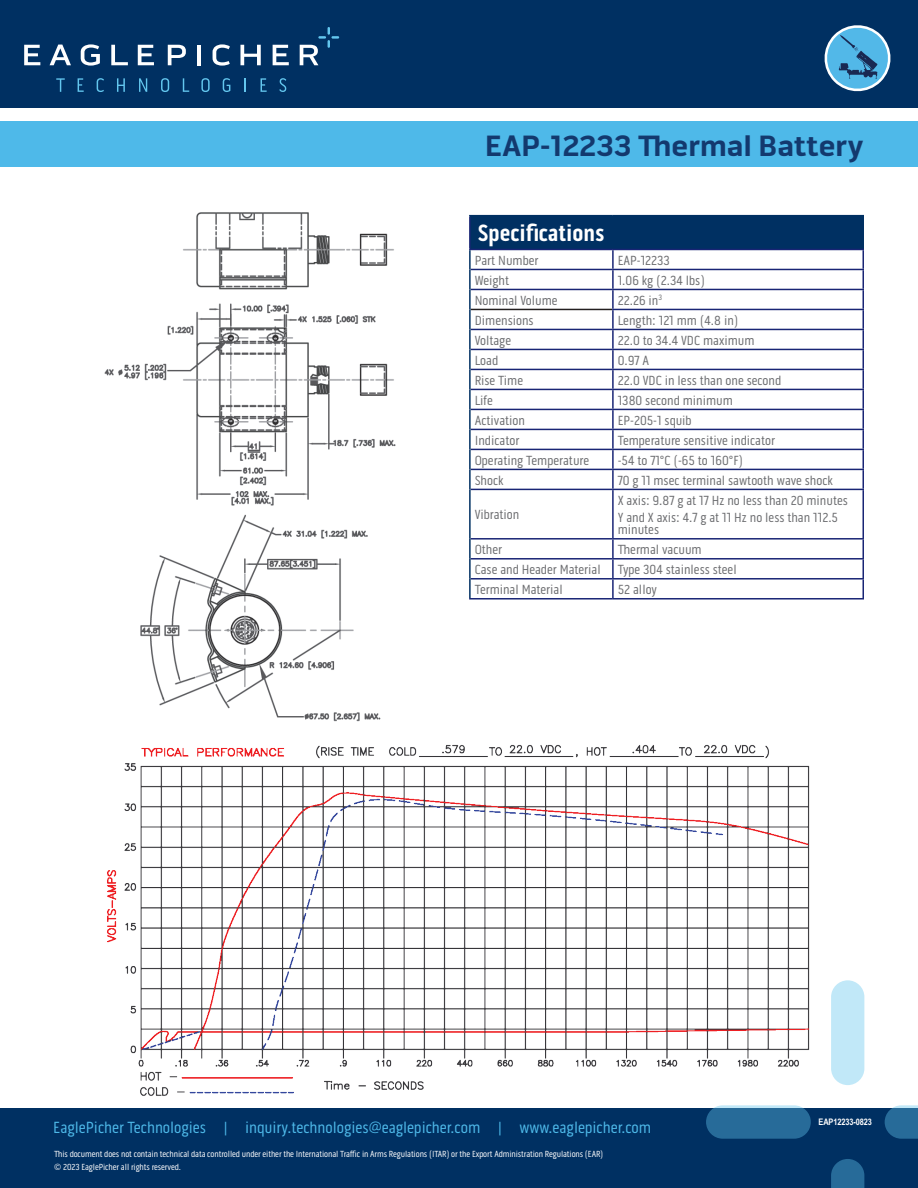
<style>
.page{position:relative;width:918px;height:1188px;background:#fff}
.page>*{position:absolute;margin:0;border:0;box-sizing:border-box;transform-origin:0 0}
.t1{font:700 30px "Pill Gothic 600 mg";color:#13396e}
.t2{font:700 24px "Pill Gothic 300 mg";color:#fff}
.t3{font:16.5px "Pill Gothic 300 mg";color:#4eb9e9}
.t4{font:13.5px/12px "Pill Gothic 300 mg";color:#6c6d70}
.t5{font:9px "Pill Gothic 300 mg";letter-spacing:-.01em;color:#fff}
.t6{font:700 9px "Arial Narrow";letter-spacing:-.01em;color:#fff}
</style>
<div class="page">
<div style="left:0;top:1109px;width:918px;height:79px;background:#003062"></div>
<div style="left:0;top:122px;width:918px;height:45px;background:#4eb9e9"></div>
<div style="left:0;top:0;width:918px;height:108px;background:#003062"></div>
<div style="left:470px;top:216px;width:393px;height:33px;background:#003062"></div>
<svg style="left:471px;top:250px;width:391px;height:241px"></svg>
<hr style="left:471px;top:309px;width:141px;height:1px;background:#231f20">
<hr style="left:862px;top:216px;width:2px;height:33px;background:#003062">
<hr style="left:469px;top:216px;width:2px;height:33px;background:#192575">
<hr style="left:469px;top:249px;width:144px;height:1px;background:#192575">
<hr style="left:613px;top:249px;width:251px;height:1px;background:#192575">
<hr style="left:471px;top:269px;width:142px;height:1px;background:#192575">
<hr style="left:613px;top:269px;width:251px;height:1px;background:#192575">
<hr style="left:471px;top:289px;width:142px;height:1px;background:#192575">
<hr style="left:613px;top:289px;width:251px;height:1px;background:#192575">
<hr style="left:612px;top:309px;width:252px;height:1px;background:#192575">
<hr style="left:471px;top:329px;width:142px;height:1px;background:#192575">
<hr style="left:613px;top:329px;width:251px;height:1px;background:#192575">
<hr style="left:471px;top:349px;width:142px;height:1px;background:#192575">
<hr style="left:613px;top:349px;width:251px;height:1px;background:#192575">
<hr style="left:471px;top:369px;width:142px;height:1px;background:#192575">
<hr style="left:613px;top:369px;width:251px;height:1px;background:#192575">
<hr style="left:471px;top:389px;width:142px;height:1px;background:#192575">
<hr style="left:613px;top:389px;width:251px;height:1px;background:#192575">
<hr style="left:471px;top:409px;width:142px;height:1px;background:#192575">
<hr style="left:613px;top:409px;width:251px;height:1px;background:#192575">
<hr style="left:471px;top:429px;width:142px;height:1px;background:#192575">
<hr style="left:613px;top:429px;width:251px;height:1px;background:#192575">
<hr style="left:471px;top:449px;width:142px;height:1px;background:#192575">
<hr style="left:613px;top:449px;width:251px;height:1px;background:#192575">
<hr style="left:471px;top:469px;width:142px;height:1px;background:#192575">
<hr style="left:613px;top:469px;width:251px;height:1px;background:#192575">
<svg style="left:612px;top:250px;width:2px;height:239px"></svg>
<svg style="left:862px;top:250px;width:2px;height:239px"></svg>
<hr style="left:471px;top:489px;width:142px;height:1px;background:#192575">
<hr style="left:613px;top:489px;width:251px;height:1px;background:#192575">
<hr style="left:612px;top:490px;width:2px;height:48px;background:#192575">
<hr style="left:862px;top:490px;width:2px;height:48px;background:#192575">
<hr style="left:471px;top:538px;width:142px;height:2px;background:#192575">
<hr style="left:613px;top:538px;width:251px;height:2px;background:#192575">
<hr style="left:471px;top:558px;width:142px;height:2px;background:#192575">
<hr style="left:613px;top:558px;width:251px;height:2px;background:#192575">
<hr style="left:471px;top:578px;width:142px;height:2px;background:#192575">
<hr style="left:613px;top:578px;width:251px;height:2px;background:#192575">
<svg style="left:612px;top:540px;width:2px;height:58px"></svg>
<svg style="left:862px;top:540px;width:2px;height:58px"></svg>
<hr style="left:469px;top:598px;width:144px;height:2px;background:#192575">
<hr style="left:613px;top:598px;width:251px;height:2px;background:#192575">
<svg style="left:469px;top:250px;width:2px;height:19px"></svg>
<hr style="left:469px;top:269px;width:2px;height:20px;background:#003062">
<hr style="left:469px;top:289px;width:2px;height:20px;background:#003062">
<hr style="left:469px;top:309px;width:2px;height:20px;background:#003062">
<hr style="left:469px;top:329px;width:2px;height:20px;background:#003062">
<hr style="left:469px;top:349px;width:2px;height:20px;background:#003062">
<hr style="left:469px;top:369px;width:2px;height:20px;background:#003062">
<hr style="left:469px;top:389px;width:2px;height:20px;background:#003062">
<hr style="left:469px;top:409px;width:2px;height:20px;background:#003062">
<hr style="left:469px;top:429px;width:2px;height:20px;background:#003062">
<hr style="left:469px;top:449px;width:2px;height:20px;background:#003062">
<hr style="left:469px;top:469px;width:2px;height:20px;background:#003062">
<hr style="left:469px;top:489px;width:2px;height:50px;background:#003062">
<hr style="left:469px;top:539px;width:2px;height:20px;background:#003062">
<hr style="left:469px;top:559px;width:2px;height:20px;background:#003062">
<svg style="left:469px;top:579px;width:2px;height:19px"></svg>
<hr style="left:469px;top:215px;width:144px;height:1px;background:#003062">
<hr style="left:613px;top:215px;width:251px;height:1px;background:#003062">
<svg style="left:824px;top:25px;width:67px;height:67px"></svg>
<svg style="left:56px;top:78px;width:9px;height:14px"></svg>
<svg style="left:78px;top:78px;width:6px;height:14px"></svg>
<svg style="left:97px;top:78px;width:7px;height:14px"></svg>
<svg style="left:117px;top:78px;width:8px;height:14px"></svg>
<svg style="left:139px;top:78px;width:8px;height:14px"></svg>
<svg style="left:161px;top:78px;width:8px;height:14px"></svg>
<svg style="left:183px;top:78px;width:6px;height:14px"></svg>
<svg style="left:201px;top:78px;width:9px;height:14px"></svg>
<svg style="left:223px;top:78px;width:7px;height:14px"></svg>
<svg style="left:244px;top:78px;width:2px;height:14px"></svg>
<svg style="left:261px;top:78px;width:6px;height:14px"></svg>
<svg style="left:279px;top:78px;width:7px;height:14px"></svg>
<svg style="left:24px;top:45px;width:16px;height:20px"></svg>
<svg style="left:50px;top:45px;width:21px;height:20px"></svg>
<svg style="left:81px;top:44px;width:19px;height:22px"></svg>
<svg style="left:111px;top:45px;width:17px;height:20px"></svg>
<svg style="left:138px;top:45px;width:16px;height:20px"></svg>
<svg style="left:168px;top:45px;width:18px;height:20px"></svg>
<hr style="left:197px;top:45px;width:4px;height:20px;background:#fff">
<svg style="left:213px;top:44px;width:17px;height:22px"></svg>
<svg style="left:240px;top:45px;width:21px;height:20px"></svg>
<svg style="left:273px;top:45px;width:16px;height:20px"></svg>
<svg style="left:300px;top:27px;width:39px;height:38px"></svg>
<svg style="left:706px;top:1105px;width:105px;height:34px;background:#32739f"></svg>
<svg style="left:885px;top:1105px;width:33px;height:34px"></svg>
<div style="left:831px;top:980px;width:33px;height:105px;background:#c1e8f8;border-radius:17px"></div>
<svg style="left:831px;top:1159px;width:33px;height:29px"></svg>
<img style="left:104px;top:212px;width:292px;height:294px">
<img style="left:107px;top:745px;width:703px;height:351px">
<img style="left:140px;top:514px;width:241px;height:208px">
<p class="t1" style="left:485px;top:128px;width:380px">EAP-12233 Thermal Battery</p>
<p class="t2" style="left:477px;top:219px;width:129px">Specifications</p>
<p class="t4" style="left:475px;top:254px;width:65px">Part Number</p>
<p class="t4" style="left:618px;top:254px;width:54px">EAP-12233</p>
<p class="t4" style="left:475px;top:274px;width:36px">Weight</p>
<p class="t4" style="left:618px;top:274px;width:89px">1.06 kg (2.34 lbs)</p>
<p class="t4" style="left:475px;top:294px;width:84px">Nominal Volume</p>
<p class="t4" style="left:618px;top:294px;width:46px">22.26 in<sup>3</sup></p>
<p class="t4" style="left:475px;top:314px;width:60px">Dimensions</p>
<p class="t4" style="left:618px;top:314px;width:122px">Length: 121 mm (4.8 in)</p>
<p class="t4" style="left:475px;top:334px;width:38px">Voltage</p>
<p class="t4" style="left:618px;top:334px;width:138px">22.0 to 34.4 VDC maximum</p>
<p class="t4" style="left:475px;top:354px;width:25px">Load</p>
<p class="t4" style="left:618px;top:354px;width:33px">0.97 A</p>
<p class="t4" style="left:475px;top:374px;width:50px">Rise Time</p>
<p class="t4" style="left:618px;top:374px;width:165px">22.0 VDC in less than one second</p>
<p class="t4" style="left:475px;top:394px;width:20px">Life</p>
<p class="t4" style="left:618px;top:394px;width:117px">1380 second minimum</p>
<p class="t4" style="left:475px;top:414px;width:52px">Activation</p>
<p class="t4" style="left:618px;top:414px;width:76px">EP-205-1 squib</p>
<p class="t4" style="left:475px;top:434px;width:46px">Indicator</p>
<p class="t4" style="left:618px;top:434px;width:159px">Temperature sensitive indicator</p>
<p class="t4" style="left:475px;top:454px;width:116px">Operating Temperature</p>
<p class="t4" style="left:618px;top:454px;width:127px">-54 to 71°C (-65 to 160°F)</p>
<p class="t4" style="left:475px;top:474px;width:30px">Shock</p>
<p class="t4" style="left:618px;top:474px;width:217px">70 g 11 msec terminal sawtooth wave shock</p>
<p class="t4" style="left:475px;top:509px;width:46px">Vibration</p>
<p class="t4" style="left:618px;top:494px;width:232px">X axis: 9.87 g at 17 Hz no less than 20 minutes</p>
<p class="t4" style="left:618px;top:511px;width:222px">Y and X axis: 4.7 g at 11 Hz no less than 112.5 minutes</p>
<p class="t4" style="left:475px;top:543px;width:29px">Other</p>
<p class="t4" style="left:618px;top:543px;width:85px">Thermal vacuum</p>
<p class="t4" style="left:475px;top:563px;width:127px">Case and Header Material</p>
<p class="t4" style="left:618px;top:563px;width:120px">Type 304 stainless steel</p>
<p class="t4" style="left:475px;top:583px;width:90px">Terminal Material</p>
<p class="t4" style="left:618px;top:583px;width:41px">52 alloy</p>
<p class="t3" style="left:53px;top:1118px;width:599px">EaglePicher Technologies | inquiry.technologies@eaglepicher.com | www.eaglepicher.com</p>
<p class="t6" style="left:819px;top:1115px;width:55px">EAP12233-0823</p>
<p class="t5" style="left:54px;top:1149px;width:551px">This document does not contain technical data controlled under either the International Traffic in Arms Regulations (ITAR) or the Export Administration Regulations (EAR)</p>
<p class="t5" style="left:54px;top:1162px;width:128px">© 2023 EaglePicher all rights reserved.</p>
</div>
